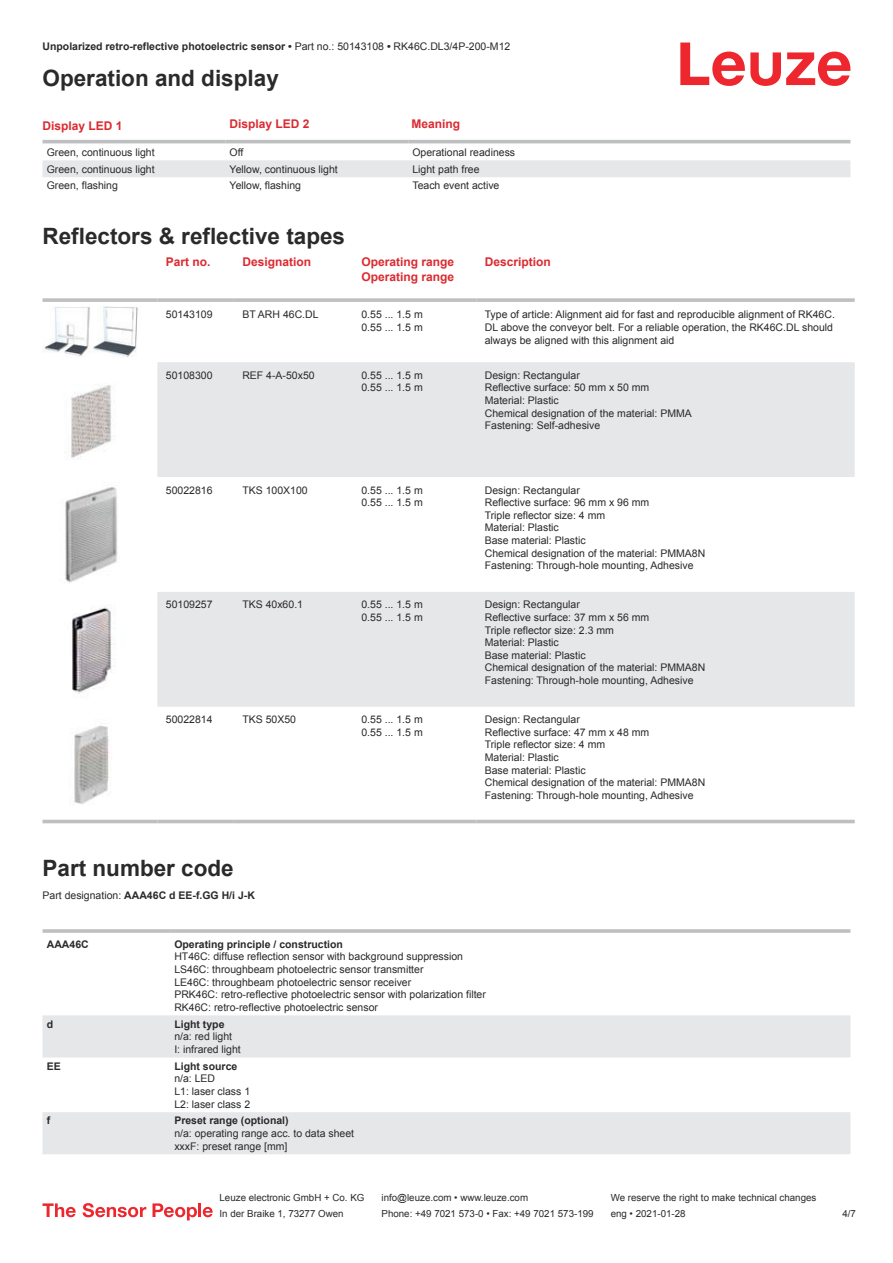
<style>
.page{position:relative;width:893px;height:1263px;background:#fff}
.page>*{position:absolute;margin:0;border:0;box-sizing:border-box;transform-origin:0 0}
.t1{font:700 22.5px "Arial";color:#2b292a}
.t2{font:700 12px/14.4px "Arial";color:#db2a30}
.t3{font:10.5px/12.6px "Arial";color:#2b292a}
.t4{font:700 10.5px "Arial";color:#2b292a}
.t5{font:9.75px "Arial";color:#2b292a}
.s1{font-weight:400}
</style>
<div class="page">
<svg style="left:680px;top:43px;width:170px;height:43px"></svg>
<svg style="left:43px;top:143px;width:807px;height:1px"></svg>
<div style="left:43px;top:160px;width:807px;height:17px;background:#e6e7e9"></div>
<hr style="left:43px;top:140px;width:182px;height:3px;background:#bdbfc1">
<hr style="left:225px;top:140px;width:183px;height:3px;background:#bdbfc1">
<hr style="left:408px;top:140px;width:442px;height:3px;background:#bdbfc1">
<svg style="left:157px;top:362px;width:698px;height:345px;fill:#e6e7e9"></svg>
<svg style="left:43px;top:298px;width:114px;height:4px"></svg>
<svg style="left:157px;top:298px;width:77px;height:4px"></svg>
<svg style="left:234px;top:298px;width:119px;height:4px"></svg>
<svg style="left:353px;top:298px;width:123px;height:4px"></svg>
<svg style="left:476px;top:298px;width:379px;height:4px;background:#c3c5c7"></svg>
<hr style="left:43px;top:820px;width:114px;height:3px;background:#bdbfc1">
<hr style="left:157px;top:820px;width:77px;height:3px;background:#bdbfc1">
<hr style="left:234px;top:820px;width:119px;height:3px;background:#bdbfc1">
<hr style="left:353px;top:820px;width:123px;height:3px;background:#bdbfc1">
<hr style="left:476px;top:820px;width:379px;height:3px;background:#bdbfc1">
<img style="left:43px;top:306px;width:95px;height:52px">
<img style="left:71px;top:385px;width:41px;height:74px">
<img style="left:65px;top:487px;width:53px;height:96px">
<img style="left:72px;top:607px;width:44px;height:87px">
<img style="left:73px;top:725px;width:36px;height:80px">
<svg style="left:43px;top:1015px;width:807px;height:139px;fill:#e6e7e9"></svg>
<hr style="left:43px;top:929px;width:127px;height:4px;background:#c3c5c7">
<hr style="left:170px;top:929px;width:680px;height:4px;background:#c6c8c9">
<svg style="left:43px;top:1203px;width:33px;height:14px"></svg>
<svg style="left:83px;top:1203px;width:63px;height:14px"></svg>
<svg style="left:153px;top:1203px;width:44px;height:17px"></svg>
<hr style="left:198px;top:1203px;width:3px;height:14px;background:#ed272d">
<svg style="left:203px;top:1207px;width:10px;height:10px"></svg>
<p class="t4" style="left:43px;top:43px;width:469px">Unpolarized retro-reflective photoelectric sensor • <span class="s1">Part no.: 50143108</span> • <span class="s1">RK46C.DL3/4P-200-M12</span></p>
<h1 class="t1" style="left:43px;top:70px;width:238px">Operation and display</h1>
<p class="t2" style="left:43px;top:119px;width:82px">Display LED 1</p>
<p class="t2" style="left:230px;top:117px;width:82px">Display LED 2</p>
<p class="t2" style="left:411px;top:117px;width:50px">Meaning</p>
<p class="t3" style="left:47px;top:147px;width:109px">Green, continuous light</p>
<p class="t3" style="left:230px;top:147px;width:15px">Off</p>
<p class="t3" style="left:412px;top:147px;width:104px">Operational readiness</p>
<p class="t3" style="left:47px;top:163px;width:109px">Green, continuous light</p>
<p class="t3" style="left:230px;top:163px;width:110px">Yellow, continuous light</p>
<p class="t3" style="left:412px;top:163px;width:69px">Light path free</p>
<p class="t3" style="left:47px;top:180px;width:73px">Green, flashing</p>
<p class="t3" style="left:230px;top:180px;width:73px">Yellow, flashing</p>
<p class="t3" style="left:412px;top:180px;width:88px">Teach event active</p>
<h1 class="t1" style="left:43px;top:228px;width:304px">Reflectors &amp; reflective tapes</h1>
<p class="t2" style="left:166px;top:256px;width:46px">Part no.</p>
<p class="t2" style="left:242px;top:256px;width:70px">Designation</p>
<p class="t2" style="left:361px;top:256px;width:94px">Operating range<br>Operating range</p>
<p class="t2" style="left:485px;top:256px;width:68px">Description</p>
<p class="t3" style="left:166px;top:309px;width:48px">50143109</p>
<p class="t3" style="left:242px;top:309px;width:78px">BT ARH 46C.DL</p>
<p class="t3" style="left:361px;top:309px;width:63px">0.55 ... 1.5 m<br>0.55 ... 1.5 m</p>
<p class="t3" style="left:485px;top:309px;width:352px">Type of article: Alignment aid for fast and reproducible alignment of RK46C.<br>DL above the conveyor belt. For a reliable operation, the RK46C.DL should always be aligned with this alignment aid</p>
<p class="t3" style="left:166px;top:370px;width:48px">50108300</p>
<p class="t3" style="left:242px;top:370px;width:74px">REF 4-A-50x50</p>
<p class="t3" style="left:361px;top:370px;width:63px">0.55 ... 1.5 m<br>0.55 ... 1.5 m</p>
<p class="t3" style="left:485px;top:370px;width:209px">Design: Rectangular<br>Reflective surface: 50 mm x 50 mm<br>Material: Plastic<br>Chemical designation of the material: PMMA<br>Fastening: Self-adhesive</p>
<p class="t3" style="left:166px;top:484px;width:48px">50022816</p>
<p class="t3" style="left:242px;top:484px;width:67px">TKS 100X100</p>
<p class="t3" style="left:361px;top:484px;width:63px">0.55 ... 1.5 m<br>0.55 ... 1.5 m</p>
<p class="t3" style="left:485px;top:484px;width:222px">Design: Rectangular<br>Reflective surface: 96 mm x 96 mm<br>Triple reflector size: 4 mm<br>Material: Plastic<br>Base material: Plastic<br>Chemical designation of the material: PMMA8N<br>Fastening: Through-hole mounting, Adhesive</p>
<p class="t3" style="left:166px;top:599px;width:48px">50109257</p>
<p class="t3" style="left:242px;top:599px;width:62px">TKS 40x60.1</p>
<p class="t3" style="left:361px;top:599px;width:63px">0.55 ... 1.5 m<br>0.55 ... 1.5 m</p>
<p class="t3" style="left:485px;top:599px;width:222px">Design: Rectangular<br>Reflective surface: 37 mm x 56 mm<br>Triple reflector size: 2.3 mm<br>Material: Plastic<br>Base material: Plastic<br>Chemical designation of the material: PMMA8N<br>Fastening: Through-hole mounting, Adhesive</p>
<p class="t3" style="left:166px;top:714px;width:48px">50022814</p>
<p class="t3" style="left:242px;top:714px;width:55px">TKS 50X50</p>
<p class="t3" style="left:361px;top:714px;width:63px">0.55 ... 1.5 m<br>0.55 ... 1.5 m</p>
<p class="t3" style="left:485px;top:714px;width:222px">Design: Rectangular<br>Reflective surface: 47 mm x 48 mm<br>Triple reflector size: 4 mm<br>Material: Plastic<br>Base material: Plastic<br>Chemical designation of the material: PMMA8N<br>Fastening: Through-hole mounting, Adhesive</p>
<h1 class="t1" style="left:43px;top:860px;width:193px">Part number code</h1>
<p class="t4" style="left:43px;top:891px;width:214px"><span class="s1">Part designation:</span> AAA46C d EE-f.GG H/i J-K</p>
<p class="t4" style="left:47px;top:940px;width:43px">AAA46C</p>
<p class="t4" style="left:174px;top:940px;width:170px">Operating principle / construction</p>
<p class="t3" style="left:174px;top:951px;width:313px">HT46C: diffuse reflection sensor with background suppression LS46C: throughbeam photoelectric sensor transmitter<br>LE46C: throughbeam photoelectric sensor receiver<br>PRK46C: retro-reflective photoelectric sensor with polarization filter RK46C: retro-reflective photoelectric sensor</p>
<p class="t4" style="left:47px;top:1020px;width:8px">d</p>
<p class="t4" style="left:174px;top:1020px;width:52px">Light type</p>
<p class="t3" style="left:174px;top:1031px;width:68px">n/a: red light<br>I: infrared light</p>
<p class="t4" style="left:47px;top:1062px;width:16px">EE</p>
<p class="t4" style="left:174px;top:1062px;width:65px">Light source</p>
<p class="t3" style="left:174px;top:1073px;width:77px">n/a: LED<br>L1: laser class 1<br>L2: laser class 2</p>
<p class="t4" style="left:47px;top:1117px;width:5px">f</p>
<p class="t4" style="left:174px;top:1117px;width:116px">Preset range (optional)</p>
<p class="t3" style="left:174px;top:1128px;width:181px">n/a: operating range acc. to data sheet xxxF: preset range [mm]</p>
<p class="t5" style="left:220px;top:1194px;width:146px">Leuze electronic GmbH + Co. KG</p>
<p class="t5" style="left:381px;top:1194px;width:148px">info@leuze.com • www.leuze.com</p>
<p class="t5" style="left:611px;top:1194px;width:207px">We reserve the right to make technical changes</p>
<p class="t5" style="left:220px;top:1210px;width:126px">In der Braike 1, 73277 Owen</p>
<p class="t5" style="left:381px;top:1210px;width:214px">Phone: +49 7021 573-0 • Fax: +49 7021 573-199</p>
<p class="t5" style="left:611px;top:1210px;width:76px">eng • 2021-01-28</p>
<p class="t5" style="left:842px;top:1210px;width:15px">4 /7</p>
</div>
